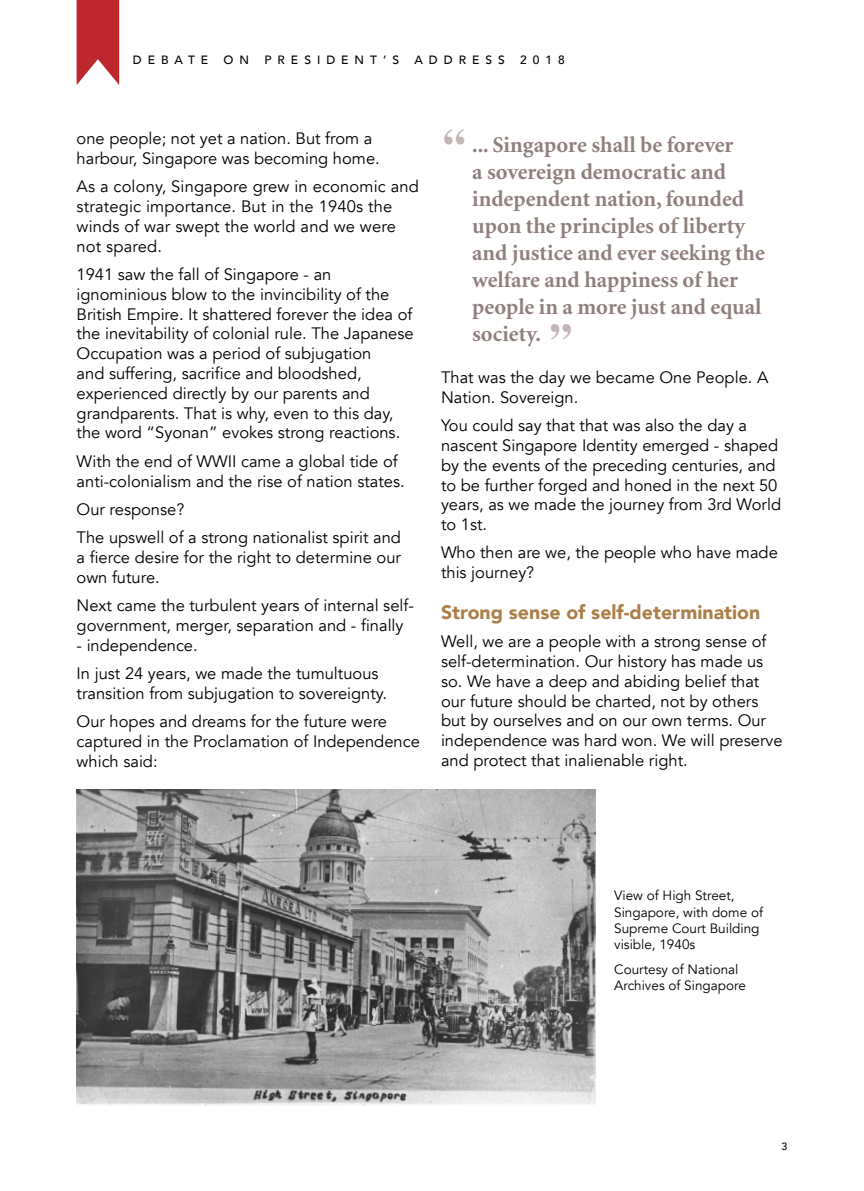
<style>
.page{position:relative;width:864px;height:1191px;background:#fff}
.page>*{position:absolute;margin:0;border:0;box-sizing:border-box;transform-origin:0 0}
.t1{font:700 45px "Times";color:#c1b6b3}
.t2{font:700 22.5px/27px "Minion";color:#8f807d}
.t3{font:900 19.5px "Avenir";color:#ac8049}
.t4{font:16.5px/19.8px "Avenir";color:#000}
.t5{font:13.5px/16.2px "Avenir";color:#000}
.t6{font:500 12px "Avenir";letter-spacing:.5em;color:#000}
.t7{font:500 10.5px "Avenir";color:#000}
.s1{font-family:"Times";font-size:45px;color:#c1b6b3}
</style>
<div class="page">
<svg style="left:77px;top:0;width:42px;height:85px;background:#c8484e"></svg>
<img style="left:77px;top:789px;width:518px;height:317px">
<p class="t6" style="left:133px;top:50px;width:77px">DEBATE</p>
<p class="t6" style="left:223px;top:50px;width:27px">O N</p>
<p class="t6" style="left:264px;top:50px;width:136px">PRESIDENT’S</p>
<p class="t6" style="left:414px;top:50px;width:92px">ADDRESS</p>
<p class="t6" style="left:520px;top:50px;width:46px">2018</p>
<p class="t4" style="left:77px;top:129px;width:304px">one people; not yet a nation. But from a harbour, Singapore was becoming home.</p>
<p class="t4" style="left:77px;top:177px;width:343px">As a colony, Singapore grew in economic and strategic importance. But in the 1940s the winds of war swept the world and we were not spared.</p>
<p class="t4" style="left:77px;top:265px;width:338px">1941 saw the fall of Singapore - an ignominious blow to the invincibility of the British Empire. It shattered forever the idea of the inevitability of colonial rule. The Japanese Occupation was a period of subjugation<br>and suffering, sacrifice and bloodshed, experienced directly by our parents and grandparents. That is why, even to this day, the word “Syonan” evokes strong reactions.</p>
<p class="t4" style="left:77px;top:451px;width:329px">With the end of WWII came a global tide of anti-colonialism and the rise of nation states.</p>
<p class="t4" style="left:77px;top:495px;width:326px;line-height:28.3px">Our response?<br>The upswell of a strong nationalist spirit and</p>
<p class="t4" style="left:77px;top:547px;width:326px">a fierce desire for the right to determine our own future.</p>
<p class="t4" style="left:77px;top:596px;width:338px">Next came the turbulent years of internal self&shy;government, merger, separation and - finally</p>
<p class="t4" style="left:77px;top:631px;width:303px;line-height:28.3px">- independence.<br>In just 24 years, we made the tumultuous</p>
<p class="t4" style="left:77px;top:679px;width:312px;line-height:28.3px">transition from subjugation to sovereignty.<br>Our hopes and dreams for the future were</p>
<p class="t4" style="left:77px;top:731px;width:344px">captured in the Proclamation of Independence which said:</p>
<h2 class="t2" style="left:472px;top:132px;width:294px;text-indent:-31px"><span class="s1">‘‘</span> ... Singapore shall be forever<br>a sovereign democratic and independent nation, founded upon the principles of liberty and justice and ever seeking the welfare and happiness of her people in a more just and equal society.</h2>
<h1 class="t1" style="left:547px;top:296px;width:28px">’’</h1>
<p class="t4" style="left:441px;top:368px;width:329px">That was the day we became One People. A<br>Nation. Sovereign.</p>
<p class="t4" style="left:441px;top:416px;width:341px">You could say that that was also the day a nascent Singapore Identity emerged - shaped by the events of the preceding centuries, and to be further forged and honed in the next 50 years, as we made the journey from 3rd World to 1st.</p>
<p class="t4" style="left:441px;top:543px;width:338px">Who then are we, the people who have made this journey?</p>
<p class="t3" style="left:441px;top:595px;width:321px">Strong sense of self-determination</p>
<p class="t4" style="left:441px;top:632px;width:343px">Well, we are a people with a strong sense of self-determination. Our history has made us so. We have a deep and abiding belief that our future should be charted, not by others but by ourselves and on our own terms. Our independence was hard won. We will preserve and protect that inalienable right.</p>
<p class="t5" style="left:614px;top:888px;width:150px">View of High Street,<br>Singapore, with dome of<br>Supreme Court Building visible, 1940s</p>
<p class="t5" style="left:614px;top:961px;width:133px">Courtesy of National<br>Archives of Singapore</p>
<p class="t7" style="left:781px;top:1137px;width:7px">3</p>
</div>
